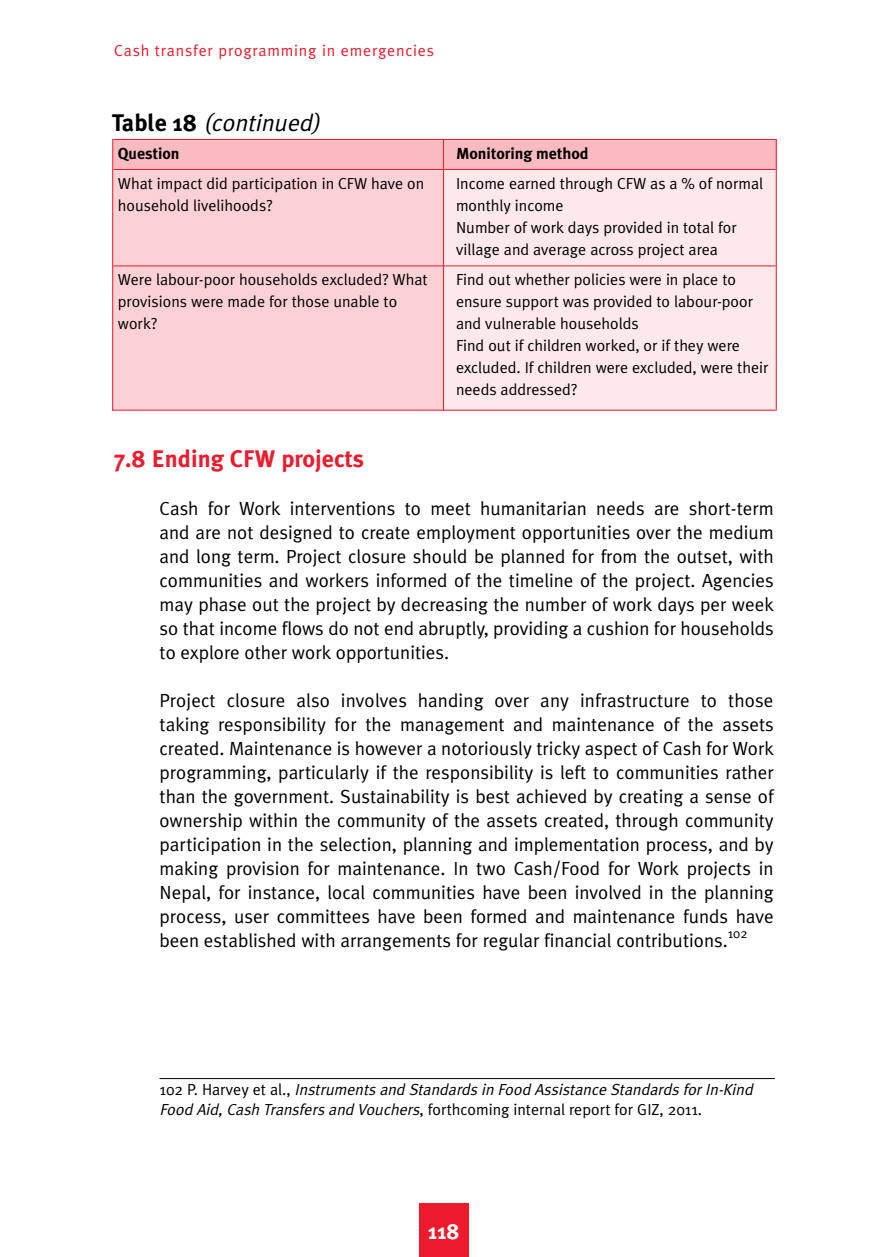
<style>
.page{position:relative;width:888px;height:1257px;background:#fff}
.page>*{position:absolute;margin:0;border:0;box-sizing:border-box;transform-origin:0 0}
.t1{font:700 24px "Meta Plus";color:#ed1b2d}
.t2{font:italic 24px "Meta Plus Normal";color:#000}
.t3{font:700 22px "Meta Plus";color:#fff}
.t4{font:19px/24px "Meta Plus Normal";color:#000;text-align:justify}
.t5{font:16px/22px "Meta Plus Normal";color:#000}
.t6{font:italic 16px/20px "Meta Plus Normal";color:#000}
.t7{font:16px "Meta Plus Normal";letter-spacing:.05em;color:#ed1b2d}
.t8{font:700 16px "Meta Plus";color:#000}
.t9{font:13.4px "Meta Plus Normal";color:#000}
.s1{font-family:"Meta Plus";font-weight:700;font-style:normal}
.s2{font-style:normal}
</style>
<div class="page">
<div style="left:113px;top:139px;width:663px;height:31px;background:#fabbc0"></div>
<div style="left:113px;top:170px;width:331px;height:240px;background:#fbd1d5"></div>
<div style="left:443px;top:170px;width:333px;height:241px;background:#fde8ea"></div>
<div style="left:419px;top:1203px;width:49px;height:53px;background:#ed1b2d"></div>
<hr style="left:114px;top:139px;width:661px;height:1px;background:#ed1b2d">
<hr style="left:112px;top:139px;width:1px;height:271px;background:#ed1b2d">
<hr style="left:114px;top:169px;width:661px;height:1px;background:#ed1b2d">
<hr style="left:443px;top:140px;width:1px;height:270px;background:#ed1b2d">
<hr style="left:775px;top:139px;width:1px;height:271px;background:#ed1b2d">
<hr style="left:114px;top:265px;width:661px;height:1px;background:#ed1b2d">
<hr style="left:112px;top:409px;width:663px;height:1px;background:#ed1b2d">
<hr style="left:159px;top:1077px;width:616px;height:1px;background:#000">
<p class="t7" style="left:114px;top:41px;width:321px">Cash transfer programming in emergencies</p>
<p class="t2" style="left:112px;top:109px;width:209px"><span class="s1">Ta b l e 1 8</span> (continued)</p>
<p class="t8" style="left:118px;top:144px;width:63px">Question</p>
<p class="t5" style="left:118px;top:172px;width:308px">What impact did participation in CFW have on household livelihoods?</p>
<p class="t5" style="left:118px;top:268px;width:311px">Were labour-poor households excluded? What provisions were made for those unable to work?</p>
<p class="t8" style="left:456px;top:144px;width:134px">Monitoring method</p>
<p class="t5" style="left:456px;top:172px;width:309px">Income earned through CFW as a % of normal monthly income<br>Number of work days provided in total for village and average across project area</p>
<p class="t5" style="left:456px;top:268px;width:314px">Find out whether policies were in place to ensure support was provided to labour-poor and vulnerable households<br>Find out if children worked, or if they were excluded. If children were excluded, were their needs addressed?</p>
<p class="t1" style="left:114px;top:444px;width:251px">7.8 Ending CFW projects</p>
<p class="t4" style="left:160px;top:496px;width:616px">Cash for Work interventions to meet humanitarian needs are short-term and are not designed to create employment opportunities over the medium and long term. Project closure should be planned for from the outset, with communities and workers informed of the timeline of the project. Agencies may phase out the project by decreasing the number of work days per week so that income flows do not end abruptly, providing a cushion for households to explore other work opportunities.</p>
<p class="t4" style="left:160px;top:688px;width:616px">Project closure also involves handing over any infrastructure to those taking responsibility for the management and maintenance of the assets created. Maintenance is however a notoriously tricky aspect of Cash for Work programming, particularly if the responsibility is left to communities rather than the government. Sustainability is best achieved by creating a sense of ownership within the community of the assets created, through community participation in the selection, planning and implementation process, and by making provision for maintenance. In two Cash/Food for Work projects in Nepal, for instance, local communities have been involved in the planning process, user committees have been formed and maintenance funds have been established with arrangements for regular financial contributions.</p>
<p class="t9" style="left:728px;top:925px;width:21px">102</p>
<p class="t6" style="left:159px;top:1079px;width:599px"><span class="s2">1 0 2 P. H a rv e y e t a l . ,</span> Instruments and Standards in Food Assistance Standards forIn-Kind<br>Food Aid,Cash Transfers and Vouchers<span class="s2">, forthcoming internal report for GIZ, 2011.</span></p>
<p class="t3" style="left:428px;top:1218px;width:31px">118</p>
</div>
